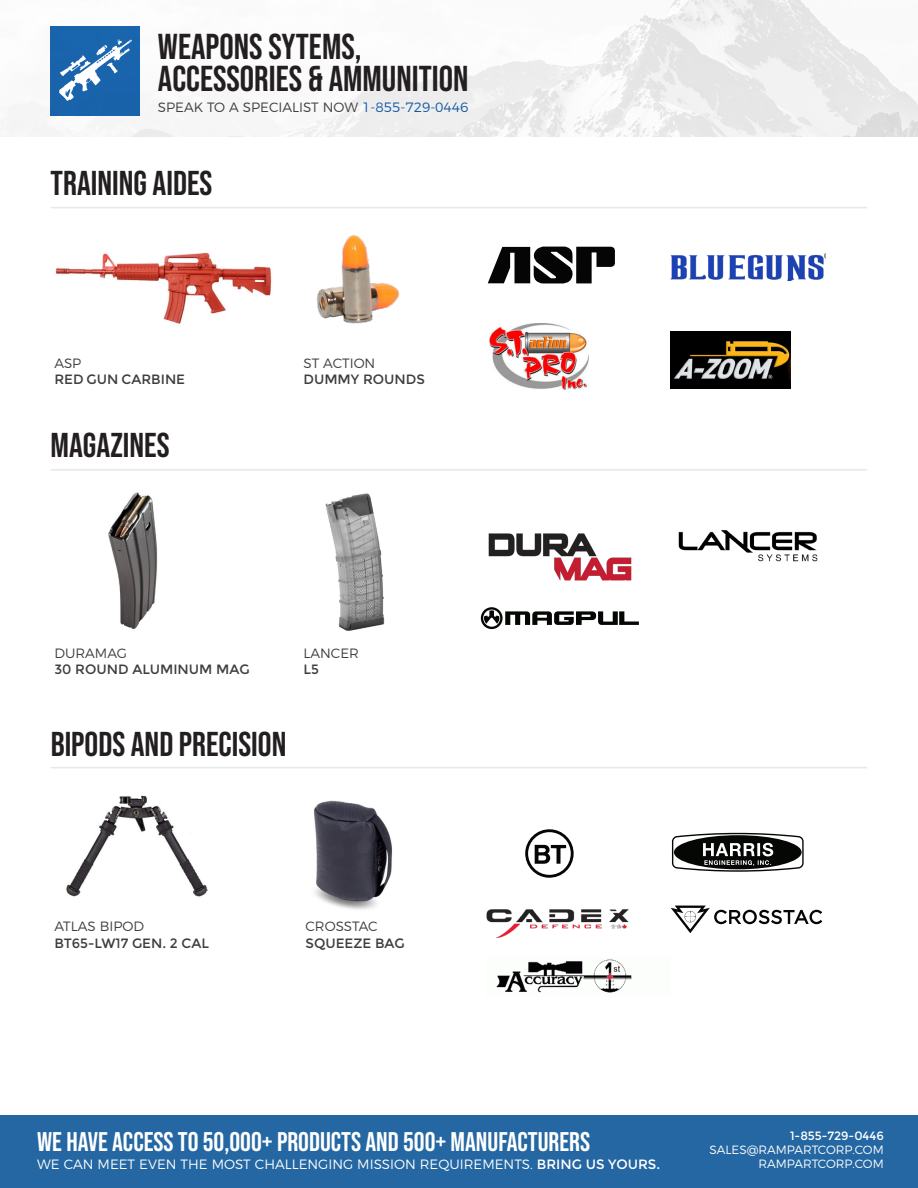
<style>
.page{position:relative;width:918px;height:1188px;background:#fff}
.page>*{position:absolute;margin:0;border:0;box-sizing:border-box;transform-origin:0 0}
.t1{font:36px "Bebas Neue";color:#231f20}
.t2{font:34.5px "Bebas Neue";color:#231f20}
.t3{font:27px "Bebas Neue";color:#fff}
.t4{font:13.5px/16.2px "Montserrat";color:#3e3e3f}
.t5{font:300 13.5px "Montserrat";color:#3e3e3f}
.t6{font:300 13.5px "Montserrat";color:#fff}
.t7{font:300 12px "Montserrat";color:#fff}
.t8{font:12px "Montserrat";color:#fff}
.s1{color:#1058a3}
.s2{font-weight:300}
.s3{font-weight:400}
</style>
<div class="page">
<div style="left:0;top:0;width:918px;height:1188px;background:linear-gradient(to right,#fbfcfc,#ededec)"></div>
<div style="left:51px;top:26px;width:89px;height:90px;background:#1963ac"></div>
<div style="left:0;top:137px;width:918px;height:978px;background:#fff"></div>
<div style="left:0;top:1115px;width:918px;height:73px;background:#2467a2"></div>
<svg style="left:59px;top:39px;width:73px;height:62px"></svg>
<img style="left:55px;top:252px;width:217px;height:72px">
<img style="left:316px;top:235px;width:83px;height:89px">
<img style="left:670px;top:253px;width:155px;height:27px">
<img style="left:489px;top:324px;width:99px;height:65px">
<img style="left:671px;top:331px;width:119px;height:58px">
<img style="left:108px;top:492px;width:50px;height:137px">
<img style="left:325px;top:493px;width:60px;height:138px">
<img style="left:488px;top:533px;width:144px;height:48px">
<img style="left:678px;top:530px;width:140px;height:32px">
<svg style="left:481px;top:607px;width:158px;height:22px"></svg>
<img style="left:66px;top:795px;width:142px;height:102px">
<img style="left:314px;top:800px;width:78px;height:110px">
<svg style="left:525px;top:829px;width:49px;height:49px"></svg>
<img style="left:496px;top:959px;width:136px;height:34px">
<svg style="left:671px;top:906px;width:151px;height:27px"></svg>
<svg style="left:672px;top:832px;width:132px;height:40px"></svg>
<hr style="left:51px;top:207px;width:816px;height:1px;background:#e6e7e9">
<hr style="left:51px;top:469px;width:816px;height:2px;background:#e6e7e9">
<hr style="left:51px;top:767px;width:816px;height:1px;background:#e6e7e9">
<svg style="left:488px;top:247px;width:127px;height:37px"></svg>
<img style="left:487px;top:910px;width:142px;height:28px">
<p class="t1" style="left:158px;top:26px;width:205px">WEAPONS SYTEMS,</p>
<p class="t1" style="left:158px;top:58px;width:312px">ACCESSORIES &amp; AMMUNITION</p>
<p class="t5" style="left:158px;top:97px;width:312px">SPEAK TO A SPECIALIST NOW <span class="s1">1-855-729-0446</span></p>
<p class="t2" style="left:51px;top:163px;width:163px">TRAINING AIDES</p>
<p class="t5" style="left:54px;top:353px;width:28px">ASP</p>
<p class="t4" style="left:54px;top:372px;width:132px">RED GUN CARBINE</p>
<p class="t2" style="left:51px;top:425px;width:121px">MAGAZINES</p>
<p class="t5" style="left:303px;top:353px;width:73px">ST ACTION</p>
<p class="t4" style="left:303px;top:372px;width:123px">DUMMY ROUNDS</p>
<p class="t5" style="left:54px;top:642px;width:74px">DURAMAG</p>
<p class="t4" style="left:54px;top:661px;width:197px">30 ROUND ALUMINUM MAG</p>
<p class="t5" style="left:303px;top:642px;width:57px">LANCER</p>
<p class="t4" style="left:303px;top:661px;width:17px">L5</p>
<p class="t2" style="left:51px;top:725px;width:237px">BIPODS AND PRECISION</p>
<p class="t5" style="left:54px;top:916px;width:91px">ATLAS BIPOD</p>
<p class="t4" style="left:54px;top:935px;width:156px">BT65-LW17 GEN. 2 CAL</p>
<p class="t4" style="left:305px;top:919px;width:101px"><span class="s2">CROSSTAC<br></span>SQUEEZE BAG</p>
<p class="t3" style="left:37px;top:1127px;width:554px">WE HAVE ACCESS TO 50,000+ PRODUCTS AND 500+ MANUFACTURERS</p>
<p class="t6" style="left:37px;top:1154px;width:624px">WE CAN MEET EVEN THE MOST CHALLENGING MISSION REQUIREMENTS. <span class="s3">BRING US YOURS.</span></p>
<p class="t8" style="left:790px;top:1128px;width:95px">1-855-729-0446</p>
<p class="t7" style="left:710px;top:1140px;width:176px">SALES@RAMPARTCORP.COM</p>
<p class="t7" style="left:759px;top:1155px;width:127px">RAMPARTCORP.COM</p>
</div>
